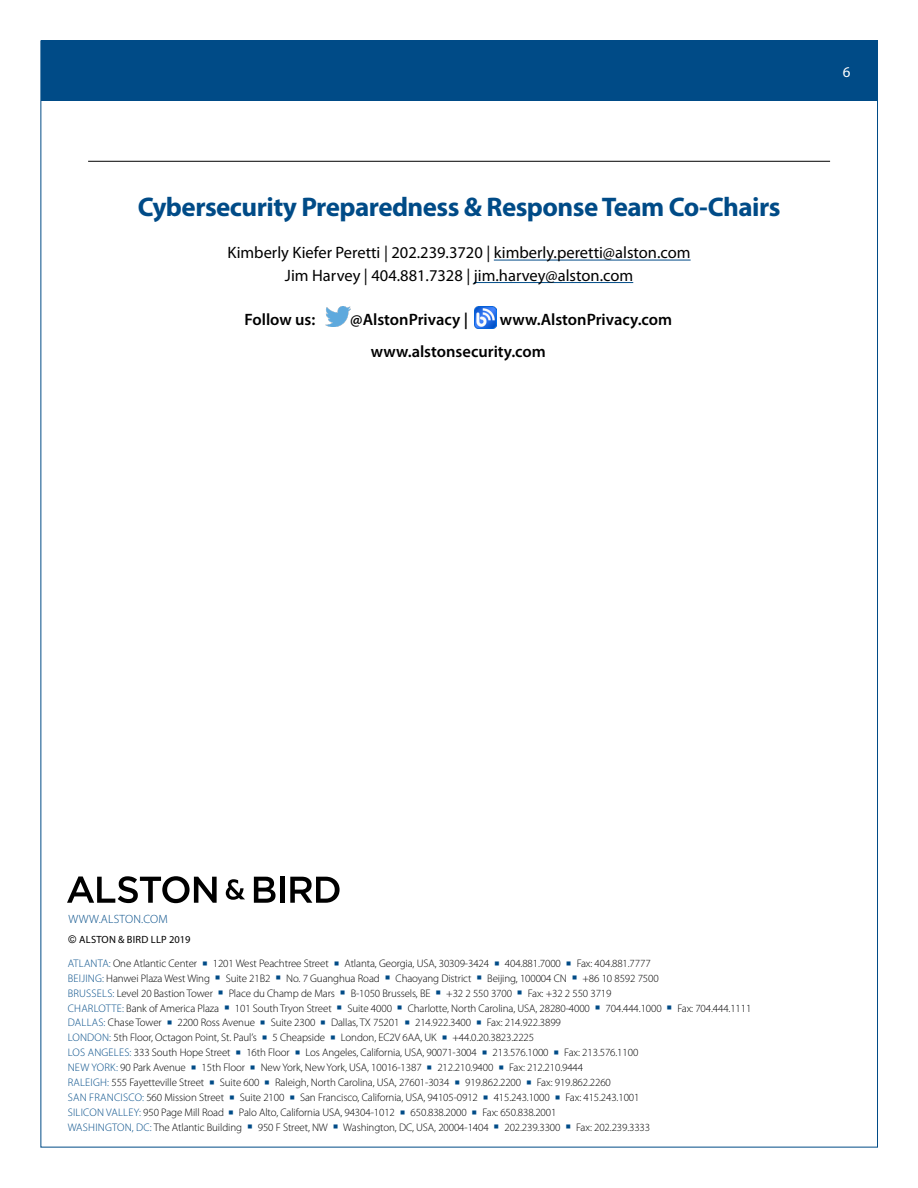
<style>
.page{position:relative;width:918px;height:1188px;background:#fff}
.page>*{position:absolute;margin:0;border:0;box-sizing:border-box;transform-origin:0 0}
.t1{font:700 27px "Myriad Pro";letter-spacing:-.02em;color:#004b87}
.t2{font:16.5px/22.5px "Myriad Pro";color:#000;text-align:center}
.t3{font:600 16.5px/32.2px "Myriad Pro";color:#000}
.t4{font:15px "Myriad Pro";color:#fff}
.t5{font:300 12px "Myriad Pro";letter-spacing:.02em;color:#004b87}
.t6{font:300 10.95px/14.9px "Myriad Pro";letter-spacing:-.01em;color:#000}
.t7{font:10.5px "Myriad Pro";letter-spacing:.02em;color:#000}
.s1{font-family:"Arial"}
.s2{color:#004b87}
</style>
<div class="page">
<div style="left:42px;top:40px;width:836px;height:61px;background:#004b87"></div>
<hr style="left:88px;top:161px;width:742px;height:1px;background:#000">
<hr style="left:494px;top:260px;width:197px;height:1px;background:#004b87">
<hr style="left:474px;top:282px;width:159px;height:1px;background:#004b87">
<img style="left:326px;top:307px;width:24px;height:20px">
<img style="left:475px;top:307px;width:22px;height:21px">
<svg style="left:67px;top:876px;width:150px;height:27px"></svg>
<svg style="left:226px;top:879px;width:19px;height:21px"></svg>
<svg style="left:254px;top:877px;width:22px;height:26px"></svg>
<div style="left:280px;top:877px;width:5px;height:26px;background:#000"></div>
<svg style="left:290px;top:877px;width:50px;height:26px"></svg>
<h1 class="t1" style="left:138px;top:189px;width:644px">Cybersecurity Preparedness &amp; Response Team Co-Chairs</h1>
<h2 class="t2" style="left:228px;top:241px;width:465px">Kimberly Kiefer Peretti | 202.239.3720 | kimberly.peretti@alston.com<br>Jim Harvey | 404.881.7328 | jim.harvey@alston.com</h2>
<h2 class="t3" style="left:245px;top:303px;width:72px">Follow us:</h2>
<h2 class="t3" style="left:350px;top:303px;width:119px">@AlstonPrivacy |</h2>
<h2 class="t3" style="left:371px;top:303px;width:303px;text-indent:129px">www.AlstonPrivacy.com www.alstonsecurity.com</h2>
<h3 class="t4" style="left:843px;top:62px;width:9px">6</h3>
<p class="t5" style="left:69px;top:912px;width:101px">WWW.ALSTON.COM</p>
<p class="t7" style="left:69px;top:933px;width:124px"><span class="s1">©</span> ALSTON &amp; BIRD LLP 2019</p>
<p class="t6" style="left:68px;top:956px;width:685px"><span class="s2">ATLANTA:</span> One Atlantic Center <span class="s2">■</span> 1201 West Peachtree Street <span class="s2">■</span> Atlanta, Georgia, USA, 30309-3424 <span class="s2">■</span> 404.881.7000 <span class="s2">■</span> Fax: 404.881.7777<br><span class="s2">BEIJING:</span> Hanwei Plaza West Wing <span class="s2">■</span> Suite 21B2 <span class="s2">■</span> No. 7 Guanghua Road <span class="s2">■</span> Chaoyang District <span class="s2">■</span> Beijing, 100004 CN <span class="s2">■</span> +86 10 8592 7500<br><span class="s2">BRUSSELS:</span> Level 20 Bastion Tower <span class="s2">■</span> Place du Champ de Mars <span class="s2">■</span> B-1050 Brussels, BE <span class="s2">■</span> +32 2 550 3700 <span class="s2">■</span> Fax: +32 2 550 3719<br><span class="s2">CHARLOTTE:</span> Bank of America Plaza <span class="s2">■</span> 101 South Tryon Street <span class="s2">■</span> Suite 4000 <span class="s2">■</span> Charlotte, North Carolina, USA, 28280-4000 <span class="s2">■</span> 704.444.1000 <span class="s2">■</span> Fax: 704.444.1111<br><span class="s2">DALLAS:</span> Chase Tower <span class="s2">■</span> 2200 Ross Avenue <span class="s2">■</span> Suite 2300 <span class="s2">■</span> Dallas, TX 75201 <span class="s2">■</span> 214.922.3400 <span class="s2">■</span> Fax: 214.922.3899<br><span class="s2">LONDON:</span> 5th Floor, Octagon Point, St. Paul’s <span class="s2">■</span> 5 Cheapside <span class="s2">■</span> London, EC2V 6AA, UK <span class="s2">■</span> +44.0.20.3823.2225<br><span class="s2">LOS ANGELES:</span> 333 South Hope Street <span class="s2">■</span> 16th Floor <span class="s2">■</span> Los Angeles, California, USA, 90071-3004 <span class="s2">■</span> 213.576.1000 <span class="s2">■</span> Fax: 213.576.1100<br><span class="s2">NEW YORK:</span> 90 Park Avenue <span class="s2">■</span> 15th Floor <span class="s2">■</span> New York, New York, USA, 10016-1387 <span class="s2">■</span> 212.210.9400 <span class="s2">■</span> Fax: 212.210.9444<br><span class="s2">RALEIGH:</span> 555 Fayetteville Street <span class="s2">■</span> Suite 600 <span class="s2">■</span> Raleigh, North Carolina, USA, 27601-3034 <span class="s2">■</span> 919.862.2200 <span class="s2">■</span> Fax: 919.862.2260<br><span class="s2">SAN FRANCISCO:</span> 560 Mission Street <span class="s2">■</span> Suite 2100 <span class="s2">■</span> San Francisco, California, USA, 94105-0912 <span class="s2">■</span> 415.243.1000 <span class="s2">■</span> Fax: 415.243.1001<br><span class="s2">SILICON VALLEY:</span> 950 Page Mill Road <span class="s2">■</span> Palo Alto, California USA, 94304-1012 <span class="s2">■</span> 650.838.2000 <span class="s2">■</span> Fax: 650.838.2001<br><span class="s2">WASHINGTON, DC:</span> The Atlantic Building <span class="s2">■</span> 950 F Street, NW <span class="s2">■</span> Washington, DC, USA, 20004-1404 <span class="s2">■</span> 202.239.3300 <span class="s2">■</span> Fax: 202.239.3333</p>
</div>
